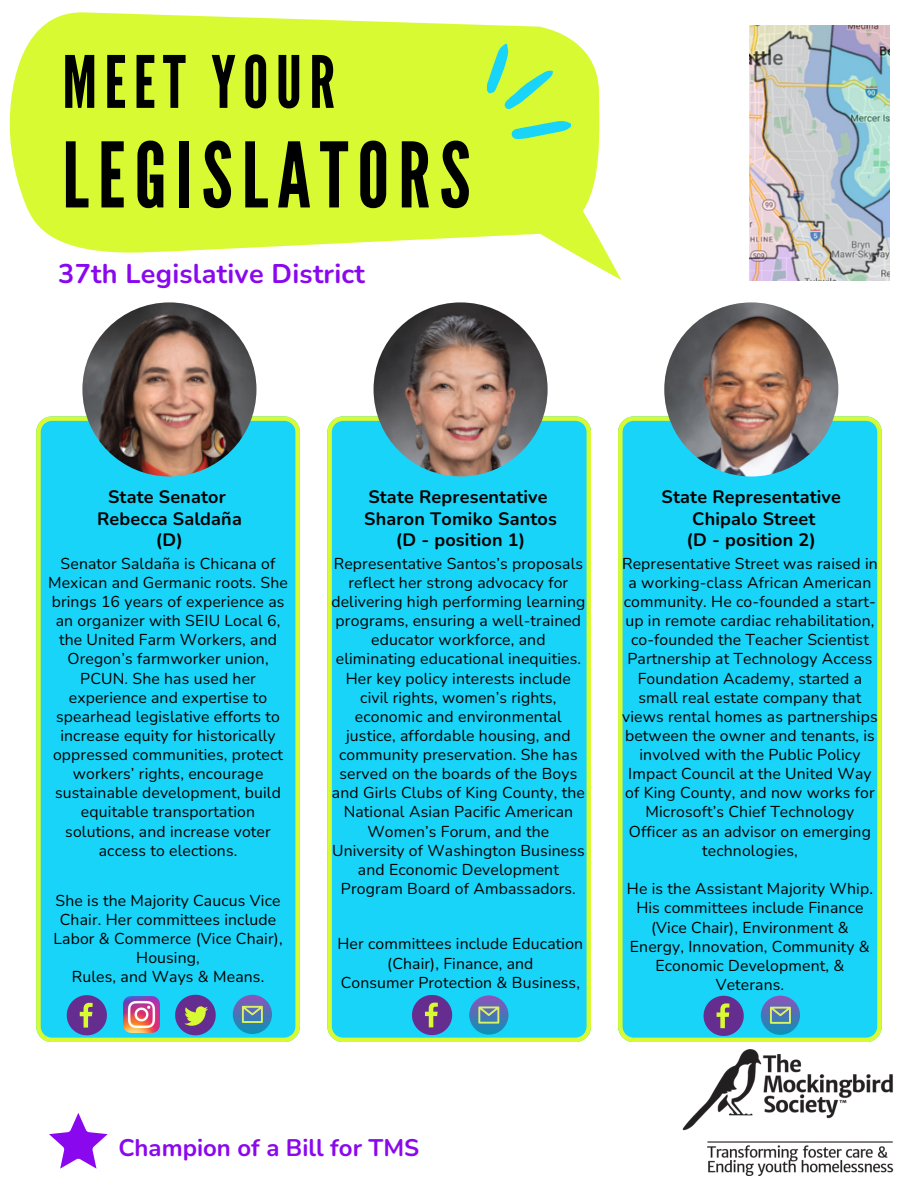
<style>
.page{position:relative;width:918px;height:1188px;background:#fff}
.page>*{position:absolute;margin:0;border:0;box-sizing:border-box;transform-origin:0 0}
.t1{font:90px "League Gothic";letter-spacing:.1em;color:#000}
.t2{font:72px "League Gothic";letter-spacing:.1em;color:#000}
.t3{font:700 27px "Nunito";letter-spacing:.01em;color:#8a08ed}
.t4{font:700 24px "Nunito";color:#8a08ed}
.t5{font:700 18px/21.3px "Nunito";letter-spacing:.01em;color:#000;text-align:center}
.t6{font:15.75px/19.2px "Nunito";letter-spacing:.01em;color:#000;text-align:center}
</style>
<div class="page">
<div style="left:36px;top:416px;width:263px;height:626px;background:#18d4f8"></div>
<img style="left:82px;top:302px;width:174px;height:175px;border-radius:50%">
<div style="left:327px;top:416px;width:264px;height:626px;background:#18d4f8"></div>
<img style="left:374px;top:302px;width:174px;height:175px;border-radius:50%">
<div style="left:618px;top:416px;width:263px;height:626px;background:#18d4f8"></div>
<img style="left:664px;top:302px;width:174px;height:175px;border-radius:50%">
<img style="left:750px;top:25px;width:139px;height:255px">
<img style="left:123px;top:997px;width:36px;height:36px">
<svg style="left:175px;top:995px;width:41px;height:40px"></svg>
<svg style="left:233px;top:995px;width:39px;height:39px"></svg>
<svg style="left:242px;top:1006px;width:21px;height:17px"></svg>
<svg style="left:67px;top:995px;width:40px;height:40px"></svg>
<svg style="left:469px;top:995px;width:39px;height:40px"></svg>
<svg style="left:478px;top:1006px;width:21px;height:18px"></svg>
<svg style="left:412px;top:995px;width:40px;height:40px"></svg>
<svg style="left:761px;top:996px;width:39px;height:39px"></svg>
<svg style="left:770px;top:1007px;width:21px;height:17px"></svg>
<svg style="left:704px;top:996px;width:40px;height:40px"></svg>
<img style="left:682px;top:1050px;width:212px;height:126px">
<svg style="left:49px;top:1113px;width:59px;height:56px"></svg>
<svg style="left:10px;top:12px;width:590px;height:241px"></svg>
<div style="left:33px;top:21px;width:557px;height:218px;background:#d8fa32"></div>
<svg style="left:484px;top:168px;width:137px;height:112px"></svg>
<svg style="left:485px;top:43px;width:88px;height:97px"></svg>
<p class="t2" style="left:62px;top:41px;width:274px">MEET YOUR</p>
<p class="t1" style="left:62px;top:123px;width:410px">LEGISLATORS</p>
<p class="t3" style="left:58px;top:255px;width:308px">37th Legislative District</p>
<h1 class="t5" style="left:97px;top:487px;width:146px">State Senator<br>Rebecca Saldaña (D)</h1>
<h5 class="t6" style="left:48px;top:554px;width:241px">Senator Saldaña is Chicana of<br>Mexican and Germanic roots. She brings 16 years of experience as an organizer with SEIU Local 6, the United Farm Workers, and<br>Oregon’s farmworker union,<br>PCUN. She has used her experience and expertise to spearhead legislative efforts to increase equity for historically oppressed communities, protect workers’ rights, encourage sustainable development, build equitable transportation solutions, and increase voter access to elections.</h5>
<p class="t6" style="left:53px;top:891px;width:231px">She is the Majority Caucus Vice<br>Chair. Her committees include<br>Labor &amp; Commerce (Vice Chair),<br>Housing,</p>
<p class="t6" style="left:72px;top:967px;width:194px">Rules, and Ways &amp; Means.</p>
<h2 class="t5" style="left:364px;top:487px;width:194px">State Representative<br>Sharon Tomiko Santos (D - position 1)</h2>
<p class="t5" style="left:662px;top:487px;width:181px">State Representative<br>Chipalo Street<br>(D - position 2)</p>
<h3 class="t6" style="left:331px;top:554px;width:256px">Representative Santos’s proposals reflect her strong advocacy for delivering high performing learning programs, ensuring a well-trained educator workforce, and eliminating educational inequities.<br>Her key policy interests include civil rights, women’s rights, economic and environmental justice, affordable housing, and community preservation. She has served on the boards of the Boys and Girls Clubs of King County, the<br>National Asian Pacific American<br>Women’s Forum, and the<br>University of Washington Business and Economic Development<br>Program Board of Ambassadors.</h3>
<p class="t6" style="left:622px;top:554px;width:257px">Representative Street was raised in a working-class African American community. He co-founded a start&shy;up in remote cardiac rehabilitation, co-founded the Teacher Scientist<br>Partnership at Technology Access<br>Foundation Academy, started a small real estate company that views rental homes as partnerships between the owner and tenants, is involved with the Public Policy<br>Impact Council at the United Way of King County, and now works for<br>Microsoft’s Chief Technology<br>Officer as an advisor on emerging technologies,</p>
<p class="t6" style="left:627px;top:880px;width:248px">He is the Assistant Majority Whip.<br>His committees include Finance (Vice Chair), Environment &amp;<br>Energy, Innovation, Community &amp;<br>Economic Development, &amp;<br>Veterans.</p>
<p class="t6" style="left:337px;top:935px;width:247px">Her committees include Education (Chair), Finance, and</p>
<p class="t6" style="left:341px;top:973px;width:241px">Consumer Protection &amp; Business,</p>
<p class="t4" style="left:118px;top:1132px;width:302px">Champion of a Bill for TMS</p>
</div>
